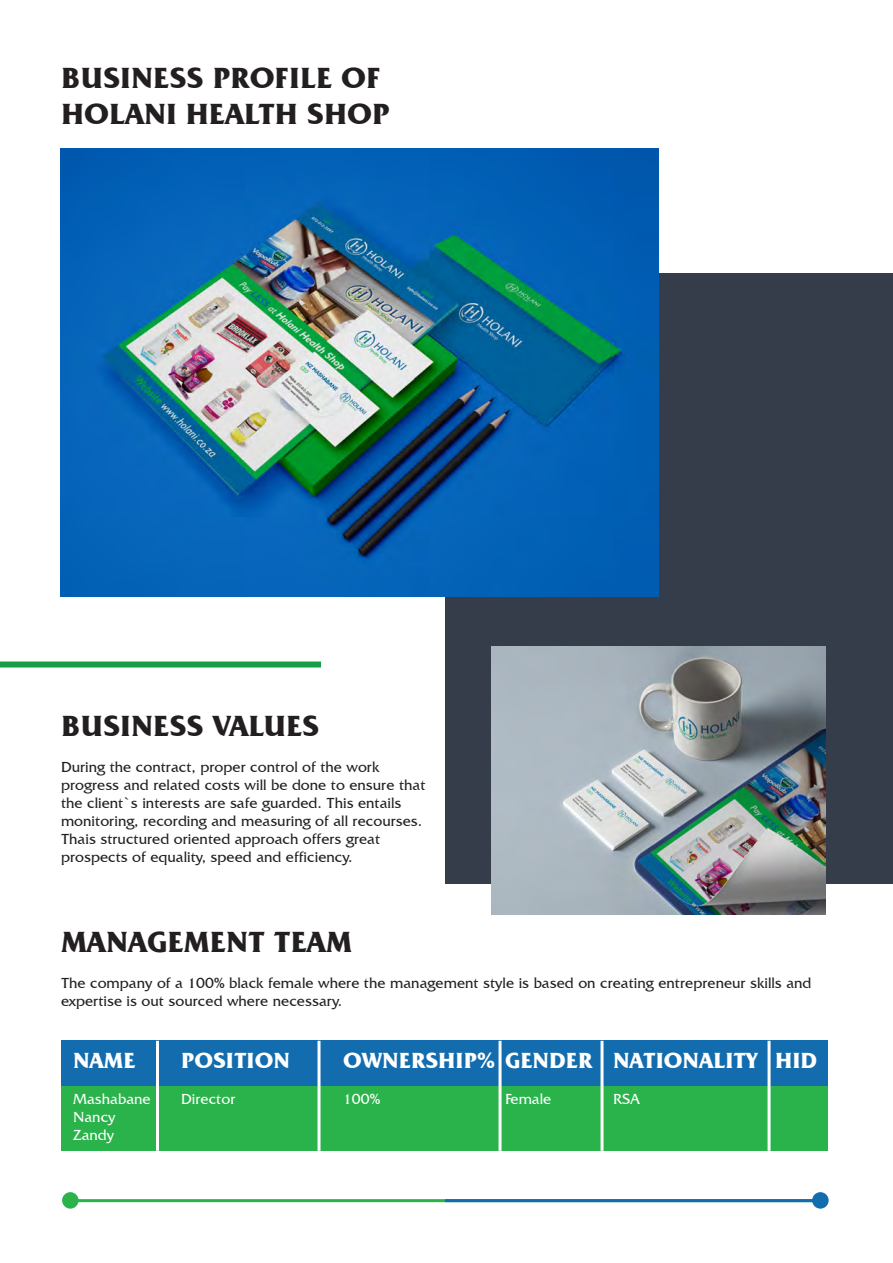
<style>
.page{position:relative;width:893px;height:1263px;background:#fff}
.page>*{position:absolute;margin:0;border:0;box-sizing:border-box;transform-origin:0 0}
.t1{font:700 30px/36px "Friz Quadrata IT Cby BT";color:#231f20}
.t2{font:700 22.5px "Friz Quadrata IT Cby BT";color:#fff}
.t3{font:15px/18px "Friz Quadrata IT Cby BT";color:#231f20}
.t4{font:15px/18px "Friz Quadrata IT Cby BT";color:#fff}
</style>
<div class="page">
<div style="left:445px;top:273px;width:448px;height:611px;background:#353d4b"></div>
<hr style="left:63px;top:1199px;width:764px;height:3px;background:#2ab34b">
<hr style="left:445px;top:1199px;width:382px;height:3px;background:#136cad">
<div style="left:62px;top:1192px;width:17px;height:16px;background:#2ab34b;border-radius:50%"></div>
<div style="left:812px;top:1192px;width:17px;height:16px;background:#136cad;border-radius:50%"></div>
<img style="left:61px;top:149px;width:597px;height:448px">
<div style="left:0;top:661px;width:321px;height:6px;background:#169e48"></div>
<div style="left:61px;top:1041px;width:766px;height:110px;background:#2ab34b"></div>
<div style="left:61px;top:1041px;width:766px;height:45px;background:#136cad"></div>
<hr style="left:156px;top:1041px;width:3px;height:110px;background:#fff">
<hr style="left:318px;top:1041px;width:3px;height:110px;background:#fff">
<hr style="left:499px;top:1041px;width:3px;height:110px;background:#fff">
<hr style="left:601px;top:1041px;width:3px;height:110px;background:#fff">
<hr style="left:768px;top:1041px;width:3px;height:110px;background:#fff">
<img style="left:491px;top:646px;width:334px;height:268px">
<h1 class="t1" style="left:61px;top:59px;width:330px">BUSINESS PROFILE OF<br>HOLANI HEALTH SHOP</h1>
<h1 class="t1" style="left:61px;top:707px;width:260px">BUSINESS VALUES</h1>
<p class="t3" style="left:61px;top:757px;width:366px">During the contract, proper control of the work progress and related costs will be done to ensure that the client`s interests are safe guarded. This entails monitoring, recording and measuring of all recourses.<br>Thais structured oriented approach offers great prospects of equality, speed and efficiency.</p>
<h1 class="t1" style="left:61px;top:923px;width:292px">MANAGEMENT TEAM</h1>
<p class="t3" style="left:61px;top:973px;width:752px">The company of a 100% black female where the management style is based on creating entrepreneur skills and expertise is out sourced where necessary.</p>
<h2 class="t2" style="left:73px;top:1047px;width:64px">NAME</h2>
<h2 class="t2" style="left:181px;top:1047px;width:110px">POSITION</h2>
<h2 class="t2" style="left:343px;top:1047px;width:476px">OWNERSHIP% GENDER NATIONALITY HID</h2>
<p class="t4" style="left:73px;top:1090px;width:79px">Mashabane</p>
<p class="t4" style="left:181px;top:1090px;width:56px">Director</p>
<p class="t4" style="left:343px;top:1090px;width:39px">100%</p>
<p class="t4" style="left:505px;top:1090px;width:48px">Female</p>
<p class="t4" style="left:613px;top:1090px;width:28px">RSA</p>
<p class="t4" style="left:73px;top:1108px;width:44px">Nancy<br>Zandy</p>
</div>
